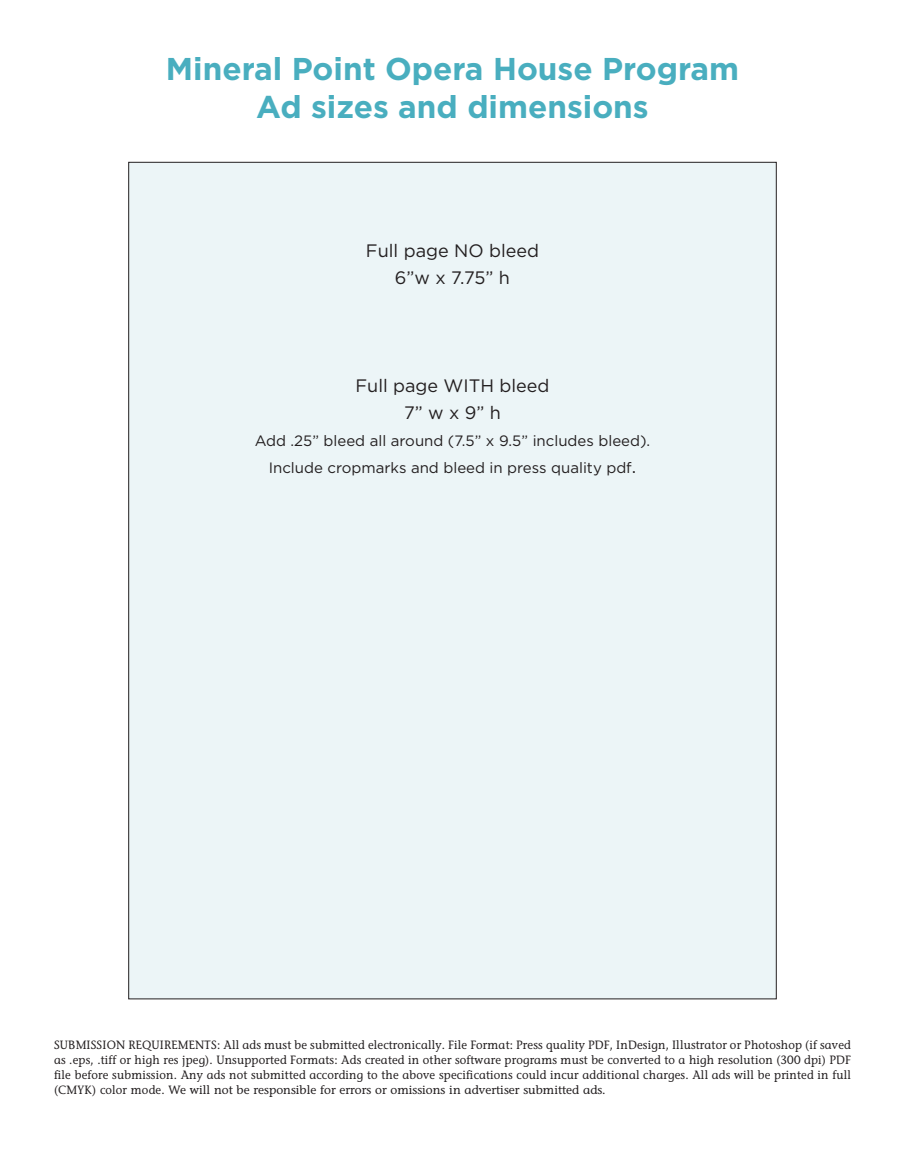
<style>
.page{position:relative;width:905px;height:1175px;background:#fff}
.page>*{position:absolute;margin:0;border:0;box-sizing:border-box;transform-origin:0 0}
.HEADER_NAME{font:700 31.5px/37.5px "Gotham";color:#49aebf;text-align:center}
.t1{font:18px "Gotham";color:#231f20}
.t2{font:15px/27px "Gotham";color:#231f20;text-align:center}
.Body-Berkeley{font:12px/15px "Stone Informal";color:#231f20;text-align:justify;scale:.95 1}
.s1{font-size:18px}
</style>
<div class="page">
<div style="left:129px;top:162px;width:647px;height:836px;background:#ecf5f7"></div>
<p class="HEADER_NAME" style="left:166px;top:49px;width:574px">Mineral Point Opera House Program<br>Ad sizes and dimensions</p>
<p class="t1" style="left:366px;top:239px;width:175px">Full page NO bleed</p>
<p class="t1" style="left:395px;top:266px;width:117px">6”w x 7.75” h</p>
<p class="t1" style="left:355px;top:374px;width:196px">Full page WITH bleed</p>
<p class="t1" style="left:404px;top:401px;width:98px">7” w x 9” h</p>
<p class="t2" style="left:255px;top:427px;width:397px">Add .25” bleed all around (7.5” x 9.5” includes bleed).<br>Include cropmarks and bleed in press quality pdf<span class="s1">.</span></p>
<p class="Body-Berkeley" style="left:54px;top:1037px;width:840px">SUBMISSION REQUIREMENTS: All ads must be submitted electronically. File Format: Press quality PDF, InDesign, Illustrator or Photoshop (if saved as .eps, .tiff or high res jpeg). Unsupported Formats: Ads created in other software programs must be converted to a high resolution (300 dpi) PDF file before submission. Any ads not submitted according to the above specifications could incur additional charges. All ads will be printed in full (CMYK) color mode. We will not be responsible for errors or omissions in advertiser submitted ads.</p>
</div>
